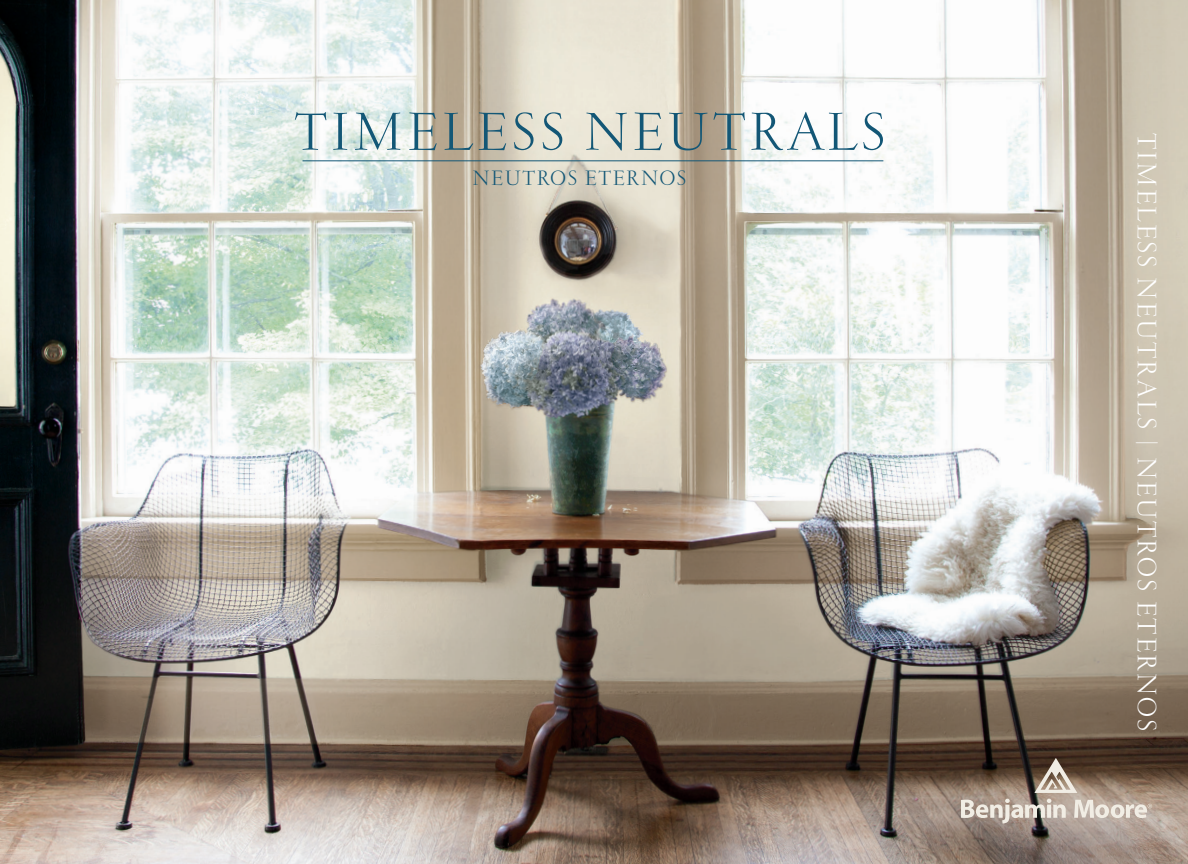
<style>
.page{position:relative;width:1188px;height:864px;background:#fff}
.page>*{position:absolute;margin:0;border:0;box-sizing:border-box;transform-origin:0 0}
.t1{font:300 54px "Garamond";letter-spacing:.08em;color:#135776}
.t2{font:300 27px "Garamond";letter-spacing:.08em;color:#fff}
.t3{font:300 21px "Garamond";letter-spacing:.08em;color:#135776}
</style>
<div class="page">
<img style="left:0;top:0;width:1188px;height:864px">
<svg style="left:961px;top:799px;width:105px;height:25px;background:#bbb0a6"></svg>
<svg style="left:1074px;top:800px;width:78px;height:18px"></svg>
<svg style="left:1034px;top:758px;width:43px;height:35px;background:#958576"></svg>
<hr style="left:303px;top:160px;width:580px;height:1px;background:#135776">
<p class="t1" style="left:294px;top:104px;width:593px">TIMELESS NEUTRALS</p>
<p class="t3" style="left:473px;top:168px;width:215px">NEUTROS ETERNOS</p>
<p class="t2" style="left:1161px;top:133px;width:600px;rotate:90deg">TIMELESS NEUTRALS | NEUTROS ETERNOS</p>
</div>
